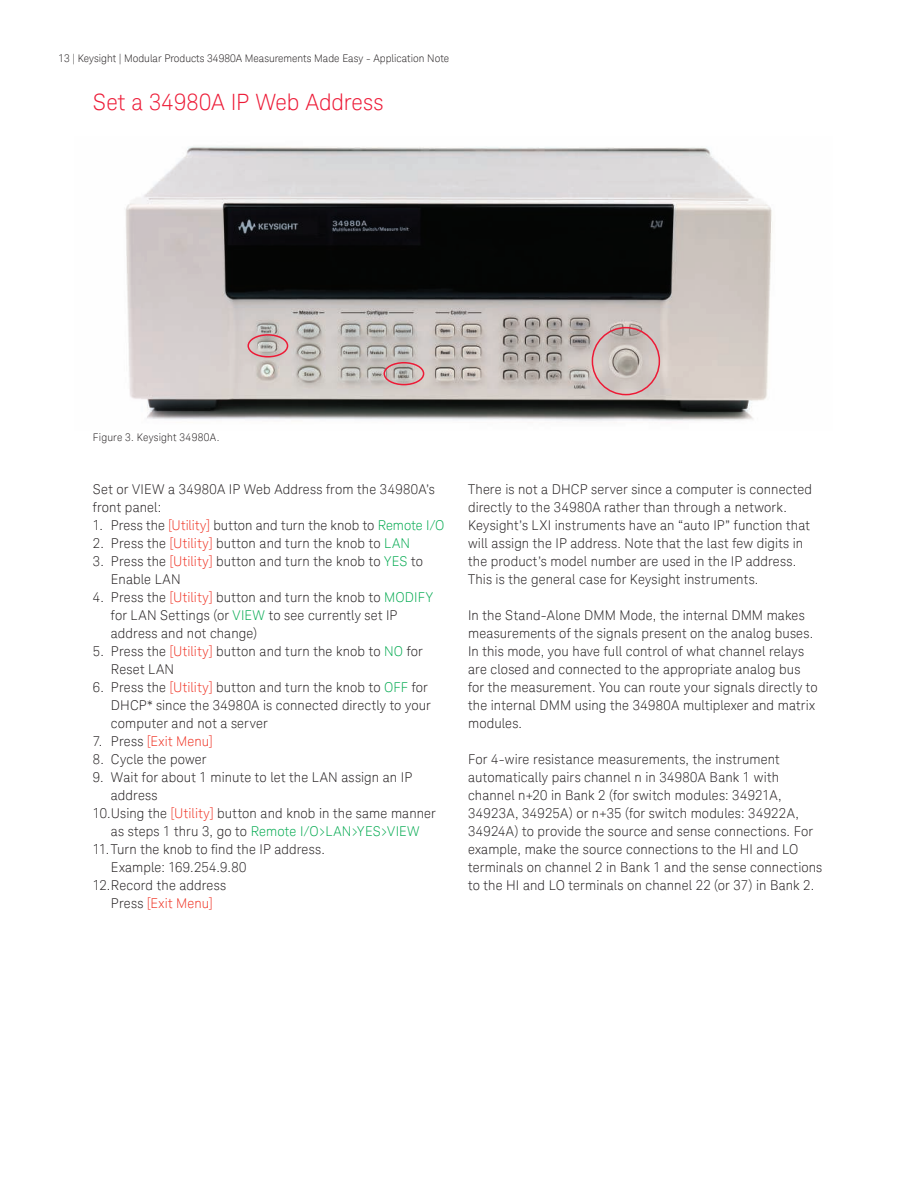
<style>
.page{position:relative;width:918px;height:1188px;background:#fff}
.page>*{position:absolute;margin:0;border:0;box-sizing:border-box;transform-origin:0 0}
.t1{font:300 22.5px "Keysight Sans";letter-spacing:.005em;color:#ed1a36}
.t2{font:300 13.5px/18px "Keysight Sans";letter-spacing:.01em;color:#231f20}
.t3{font:300 13.5px "Keysight Sans";letter-spacing:.015em;color:#ef3122}
.t4{font:300 10.5px "Keysight Sans";color:#231f20}
.t5{font:300 10.5px "Keysight Sans";letter-spacing:.02em;color:#231f20}
.s1{color:#ef3122}
.s2{color:#00a94f}
.s3{color:#231f20}
</style>
<div class="page">
<img style="left:125px;top:146px;width:647px;height:275px">
<div style="left:247px;top:334px;width:41px;height:24px;border:2px solid #ed1a36;border-radius:50%"></div>
<div style="left:384px;top:362px;width:40px;height:23px;border:2px solid #ed1a36;border-radius:50%"></div>
<div style="left:592px;top:327px;width:68px;height:68px;border:2px solid #ed1a36;border-radius:50%"></div>
<p class="t4" style="left:59px;top:52px;width:392px">13 | Keysight | Modular Products 34980A Measurements Made Easy - Application Note</p>
<h1 class="t1" style="left:93px;top:89px;width:292px">Set a 34980A IP Web Address</h1>
<p class="t5" style="left:93px;top:433px;width:128px">Figure 3. Keysight 34980A.</p>
<p class="t2" style="left:93px;top:480px;width:343px">Set or VIEW a 34980A IP Web Address from the 34980A’s front panel:</p>
<p class="t2" style="left:93px;top:517px;width:353px">1. Press the <span class="s1">[Utility]</span> button and turn the knob to <span class="s2">Remote I/O</span></p>
<p class="t2" style="left:93px;top:535px;width:319px">2. Press the <span class="s1">[Utility]</span> button and turn the knob to <span class="s2">LAN</span></p>
<p class="t2" style="left:111px;top:553px;width:314px;text-indent:-18px">3. Press the <span class="s1">[Utility]</span> button and turn the knob to <span class="s2">YES</span> to<br>Enable LAN</p>
<p class="t2" style="left:111px;top:589px;width:324px;text-indent:-18px">4. Press the <span class="s1">[Utility]</span> button and turn the knob to <span class="s2">MODIFY </span>for LAN Settings (or <span class="s2">VIEW</span> to see currently set IP address and not change)</p>
<p class="t2" style="left:111px;top:643px;width:313px;text-indent:-18px">5. Press the <span class="s1">[Utility]</span> button and turn the knob to <span class="s2">NO</span> for<br>Reset LAN</p>
<p class="t2" style="left:111px;top:679px;width:321px;text-indent:-18px">6. Press the <span class="s1">[Utility]</span> button and turn the knob to <span class="s2">OFF</span> for<br>DHCP* since the 34980A is connected directly to your computer and not a server</p>
<p class="t3" style="left:93px;top:734px;width:121px"><span class="s3">7. Press</span> [Exit Menu]</p>
<p class="t2" style="left:93px;top:750px;width:115px">8. Cycle the power</p>
<p class="t2" style="left:111px;top:768px;width:303px;text-indent:-18px">9. Wait for about 1 minute to let the LAN assign an IP address</p>
<p class="t2" style="left:93px;top:805px;width:345px;text-align:center">10. Using the <span class="s1">[Utility]</span> button and knob in the same manner as steps 1 thru 3, go to <span class="s2">Remote I/O&gt;LAN&gt;YES&gt;VIEW</span></p>
<p class="t2" style="left:111px;top:840px;width:216px;text-indent:-18px">11. Turn the knob to ind the IP address.<br>Example: 169.254.9.80</p>
<p class="t2" style="left:93px;top:877px;width:135px;text-align:center">12. Record the address<br>Press <span class="s1">[Exit Menu]</span></p>
<p class="t2" style="left:468px;top:480px;width:346px">There is not a DHCP server since a computer is connected directly to the 34980A rather than through a network.<br>Keysight’s LXI instruments have an “auto IP” function that will assign the IP address. Note that the last few digits in the product’s model number are used in the IP address.<br>This is the general case for Keysight instruments.</p>
<p class="t2" style="left:468px;top:606px;width:351px">In the Stand-Alone DMM Mode, the internal DMM makes measurements of the signals present on the analog buses.<br>In this mode, you have full control of what channel relays are closed and connected to the appropriate analog bus for the measurement. You can route your signals directly to the internal DMM using the 34980A multiplexer and matrix modules.</p>
<p class="t2" style="left:468px;top:750px;width:356px">For 4-wire resistance measurements, the instrument automatically pairs channel n in 34980A Bank 1 with channel n+20 in Bank 2 (for switch modules: 34921A, 34923A, 34925A) or n+35 (for switch modules: 34922A, 34924A) to provide the source and sense connections. For example, make the source connections to the HI and LO terminals on channel 2 in Bank 1 and the sense connections to the HI and LO terminals on channel 22 (or 37) in Bank 2.</p>
</div>
